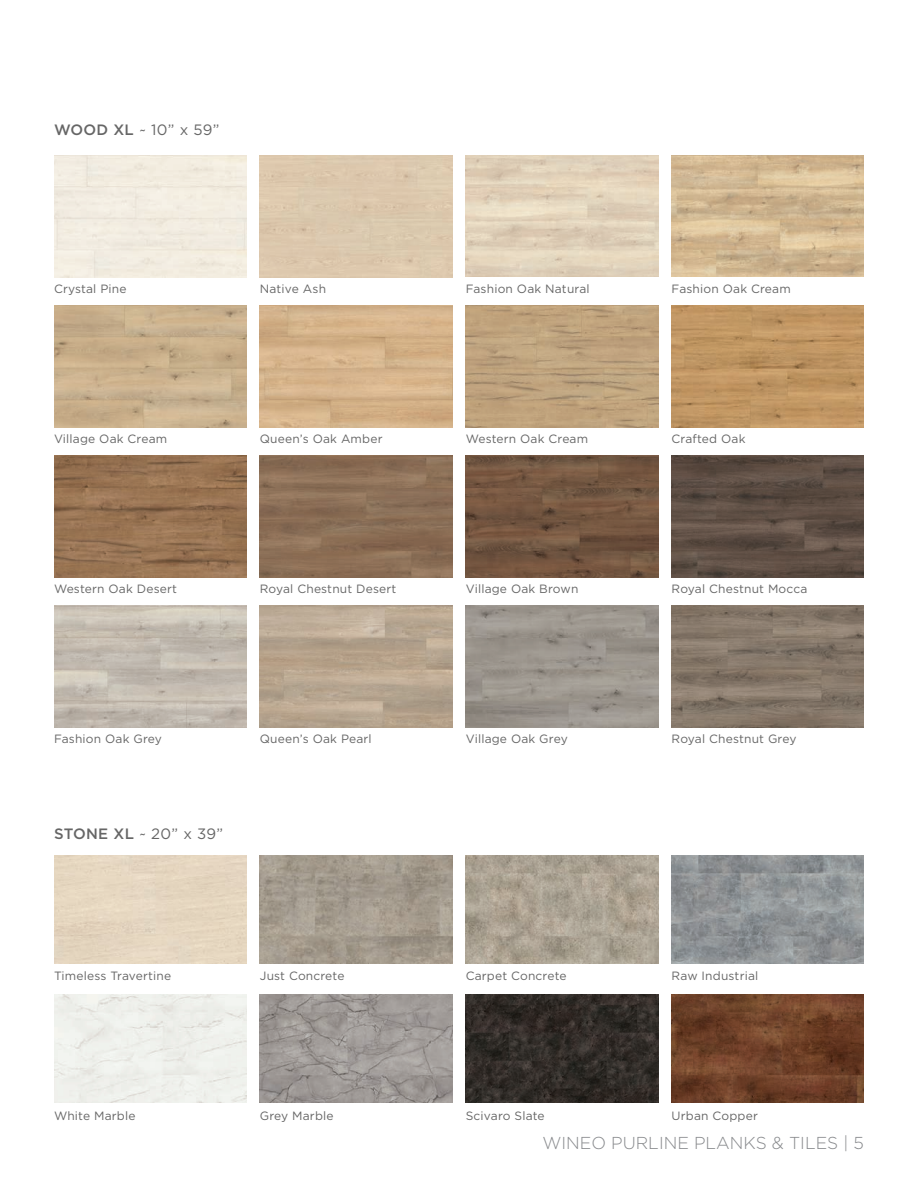
<style>
.page{position:relative;width:918px;height:1188px;background:#fff}
.page>*{position:absolute;margin:0;border:0;box-sizing:border-box;transform-origin:0 0}
.t1{font:300 17.25px "Gotham";color:#87898c}
._2_Subhead{font:15px "Gotham";letter-spacing:.02em;color:#666}
.Swatch_Name{font:12px "Gotham";letter-spacing:.015em;color:#666}
.s1{font-weight:500}
</style>
<div class="page">
<img style="left:672px;top:156px;width:192px;height:121px">
<img style="left:54px;top:306px;width:192px;height:121px">
<img style="left:260px;top:306px;width:192px;height:121px">
<img style="left:672px;top:306px;width:192px;height:121px">
<img style="left:466px;top:306px;width:192px;height:121px">
<img style="left:54px;top:456px;width:192px;height:121px">
<img style="left:260px;top:456px;width:192px;height:121px">
<img style="left:672px;top:456px;width:192px;height:121px">
<img style="left:466px;top:456px;width:192px;height:121px">
<img style="left:54px;top:606px;width:192px;height:121px">
<img style="left:672px;top:606px;width:192px;height:121px">
<img style="left:466px;top:606px;width:192px;height:121px">
<img style="left:260px;top:855px;width:192px;height:108px">
<img style="left:672px;top:855px;width:192px;height:108px">
<img style="left:466px;top:855px;width:192px;height:108px">
<div style="left:54px;top:994px;width:192px;height:108px;background:#eff0ec"></div>
<img style="left:260px;top:994px;width:192px;height:108px">
<img style="left:672px;top:994px;width:192px;height:108px">
<img style="left:466px;top:994px;width:192px;height:108px">
<p class="_2_Subhead" style="left:54px;top:120px;width:167px"><span class="s1">WOOD XL</span> ~ 10” x 59”</p>
<p class="Swatch_Name" style="left:54px;top:281px;width:74px">Crystal Pine</p>
<p class="Swatch_Name" style="left:260px;top:281px;width:68px">Native Ash</p>
<p class="Swatch_Name" style="left:466px;top:281px;width:125px">Fashion Oak Natural</p>
<p class="Swatch_Name" style="left:672px;top:281px;width:121px">Fashion Oak Cream</p>
<p class="Swatch_Name" style="left:54px;top:431px;width:115px">Village Oak Cream</p>
<p class="Swatch_Name" style="left:260px;top:431px;width:124px">Queen’s Oak Amber</p>
<p class="Swatch_Name" style="left:466px;top:431px;width:124px">Western Oak Cream</p>
<p class="Swatch_Name" style="left:672px;top:431px;width:75px">Crafted Oak</p>
<p class="Swatch_Name" style="left:54px;top:581px;width:125px">Western Oak Desert</p>
<p class="Swatch_Name" style="left:260px;top:581px;width:138px">Royal Chestnut Desert</p>
<p class="Swatch_Name" style="left:466px;top:581px;width:114px">Village Oak Brown</p>
<p class="Swatch_Name" style="left:672px;top:581px;width:137px">Royal Chestnut Mocca</p>
<p class="Swatch_Name" style="left:54px;top:731px;width:109px">Fashion Oak Grey</p>
<p class="Swatch_Name" style="left:260px;top:731px;width:113px">Queen’s Oak Pearl</p>
<p class="Swatch_Name" style="left:466px;top:731px;width:104px">Village Oak Grey</p>
<p class="Swatch_Name" style="left:672px;top:731px;width:126px">Royal Chestnut Grey</p>
<p class="_2_Subhead" style="left:54px;top:824px;width:171px"><span class="s1">STONE XL</span> ~ 20” x 39”</p>
<p class="Swatch_Name" style="left:54px;top:968px;width:119px">Timeless Travertine</p>
<p class="Swatch_Name" style="left:260px;top:968px;width:86px">Just Concrete</p>
<p class="Swatch_Name" style="left:466px;top:968px;width:102px">Carpet Concrete</p>
<p class="Swatch_Name" style="left:672px;top:968px;width:88px">Raw Industrial</p>
<p class="Swatch_Name" style="left:54px;top:1108px;width:83px">White Marble</p>
<p class="Swatch_Name" style="left:260px;top:1108px;width:75px">Grey Marble</p>
<p class="Swatch_Name" style="left:466px;top:1108px;width:80px">Scivaro Slate</p>
<p class="Swatch_Name" style="left:672px;top:1108px;width:88px">Urban Copper</p>
<p class="t1" style="left:542px;top:1132px;width:323px">WINEO PURLINE PLANKS &amp; TILES | 5</p>
</div>
